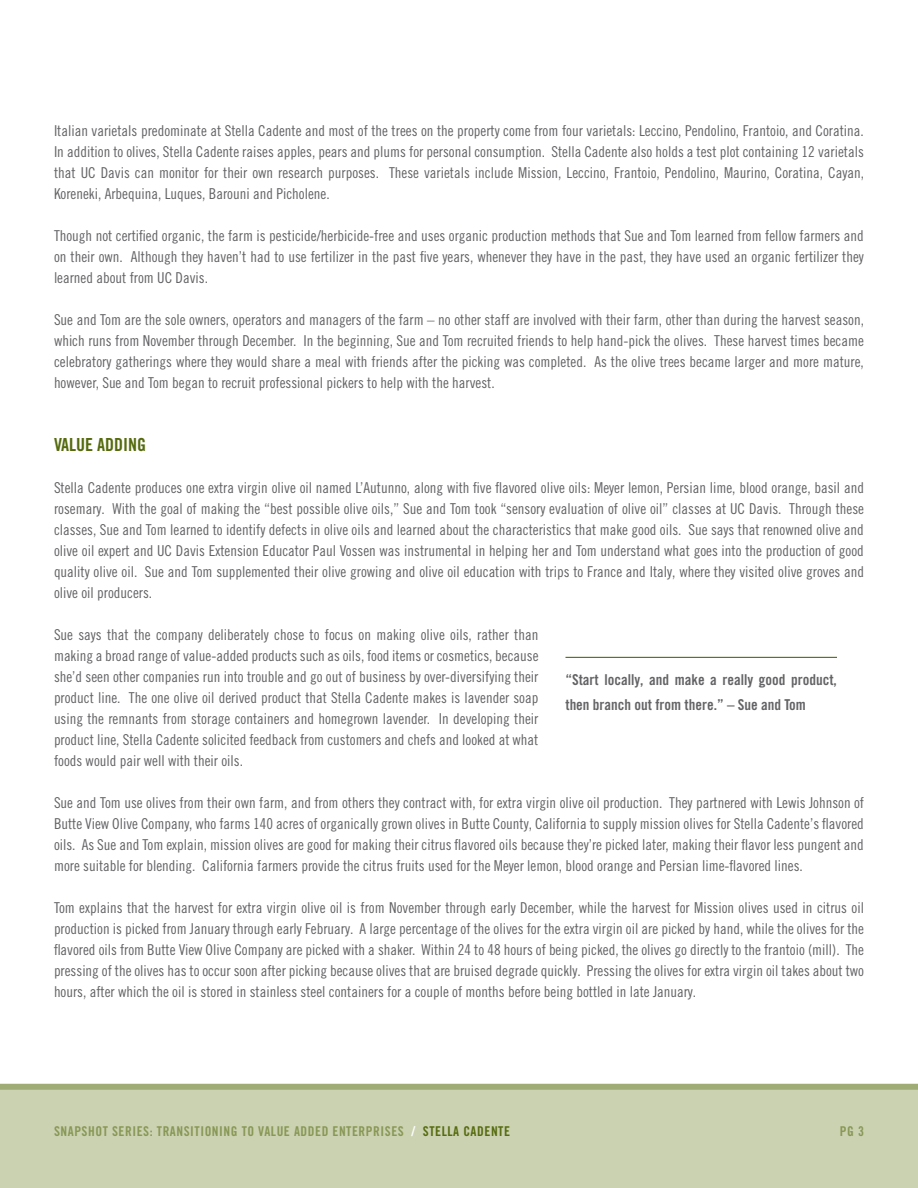
<style>
.page{position:relative;width:918px;height:1188px;background:#fff}
.page>*{position:absolute;margin:0;border:0;box-sizing:border-box;transform-origin:0 0}
.heading{font:18px "Trade Gothic LT Pro Bd Cn 20";color:#556b0e}
.body_text{font:15px/21px "Trade Gothic LT Pro Cn 18";color:#636366;text-align:justify}
.Pull_Quotes{font:15px/25.5px "Trade Gothic LT Pro Bd Cn 20";color:#636366}
.cream_head{font:13.5px "Trade Gothic LT Pro Bd Cn 20";letter-spacing:.04em;color:#889755}
.s1{color:#fff}
.s2{color:#556b0e}
</style>
<div class="page">
<div style="left:0;top:1085px;width:918px;height:103px;background:#cbd2b2"></div>
<div style="left:0;top:1084px;width:918px;height:6px;background:#a0ac75"></div>
<hr style="left:566px;top:657px;width:271px;height:1px;background:#556b0e">
<p class="body_text" style="left:54px;top:120px;width:812px">Italian varietals predominate at Stella Cadente and most of the trees on the property come from four varietals: Leccino, Pendolino, Frantoio, and Coratina.<br>In addition to olives, Stella Cadente raises apples, pears and plums for personal consumption. Stella Cadente also holds a test plot containing 12 varietals that UC Davis can monitor for their own research purposes. These varietals include Mission, Leccino, Frantoio, Pendolino, Maurino, Coratina, Cayan, Koreneki, Arbequina, Luques, Barouni and Picholene.</p>
<p class="body_text" style="left:54px;top:225px;width:811px">Though not certified organic, the farm is pesticide/herbicide-free and uses organic production methods that Sue and Tom learned from fellow farmers and on their own. Although they haven’t had to use fertilizer in the past five years, whenever they have in the past, they have used an organic fertilizer they learned about from UC Davis.</p>
<p class="body_text" style="left:54px;top:309px;width:812px">Sue and Tom are the sole owners, operators and managers of the farm – no other staff are involved with their farm, other than during the harvest season, which runs from November through December. In the beginning, Sue and Tom recruited friends to help hand-pick the olives. These harvest times became celebratory gatherings where they would share a meal with friends after the picking was completed. As the olive trees became larger and more mature, however, Sue and Tom began to recruit professional pickers to help with the harvest.</p>
<p class="heading" style="left:54px;top:433px;width:94px">VALUE ADDING</p>
<p class="body_text" style="left:54px;top:477px;width:812px">Stella Cadente produces one extra virgin olive oil named L’Autunno, along with five flavored olive oils: Meyer lemon, Persian lime, blood orange, basil and rosemary. With the goal of making the “best possible olive oils,” Sue and Tom took “sensory evaluation of olive oil” classes at UC Davis. Through these classes, Sue and Tom learned to identify defects in olive oils and learned about the characteristics that make good oils. Sue says that renowned olive and olive oil expert and UC Davis Extension Educator Paul Vossen was instrumental in helping her and Tom understand what goes into the production of good quality olive oil. Sue and Tom supplemented their olive growing and olive oil education with trips to France and Italy, where they visited olive groves and olive oil producers.</p>
<p class="body_text" style="left:54px;top:624px;width:486px">Sue says that the company deliberately chose to focus on making olive oils, rather than making a broad range of value-added products such as oils, food items or cosmetics, because she’d seen other companies run into trouble and go out of business by over-diversifying their product line. The one olive oil derived product that Stella Cadente makes is lavender soap using the remnants from storage containers and homegrown lavender. In developing their product line, Stella Cadente solicited feedback from customers and chefs and looked at what foods would pair well with their oils.</p>
<p class="body_text" style="left:54px;top:792px;width:812px">Sue and Tom use olives from their own farm, and from others they contract with, for extra virgin olive oil production. They partnered with Lewis Johnson of Butte View Olive Company, who farms 140 acres of organically grown olives in Butte County, California to supply mission olives for Stella Cadente’s flavored oils. As Sue and Tom explain, mission olives are good for making their citrus flavored oils because they’re picked later, making their flavor less pungent and more suitable for blending. California farmers provide the citrus fruits used for the Meyer lemon, blood orange and Persian lime-flavored lines.</p>
<p class="body_text" style="left:54px;top:897px;width:812px">Tom explains that the harvest for extra virgin olive oil is from November through early December, while the harvest for Mission olives used in citrus oil production is picked from January through early February. A large percentage of the olives for the extra virgin oil are picked by hand, while the olives for the flavored oils from Butte View Olive Company are picked with a shaker. Within 24 to 48 hours of being picked, the olives go directly to the frantoio (mill). The pressing of the olives has to occur soon after picking because olives that are bruised degrade quickly. Pressing the olives for extra virgin oil takes about two hours, after which the oil is stored in stainless steel containers for a couple of months before being bottled in late January.</p>
<p class="Pull_Quotes" style="left:566px;top:667px;width:273px">“Start locally, and make a really good product, then branch out from there.” – Sue and Tom</p>
<p class="cream_head" style="left:54px;top:1123px;width:458px">SNAPSHOT SERIES: TRANSITIONING TO VALUE ADDED ENTERPRISES <span class="s1">/</span> <span class="s2">STELLA CADENTE</span></p>
<p class="cream_head" style="left:840px;top:1123px;width:26px">PG 3</p>
</div>
